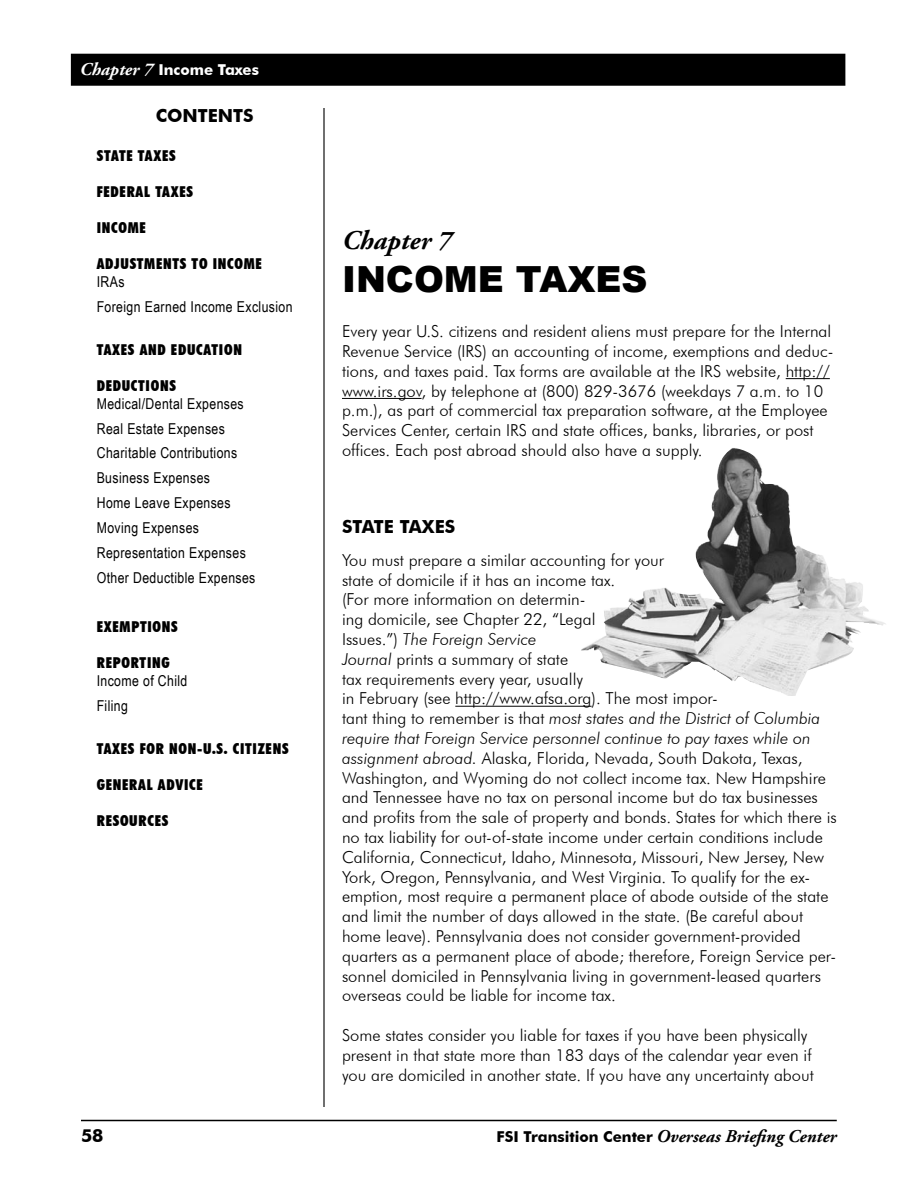
<style>
.page{position:relative;width:918px;height:1188px;background:#fff}
.page>*{position:absolute;margin:0;border:0;box-sizing:border-box;transform-origin:0 0}
.Chapter_Titles{font:900 36px "Arial";color:#000}
.Chapter_Titles-2{font:italic 700 27px "Adobe Garamond Pro";color:#000}
.Contents_Heading{font:italic 700 18px "Adobe Garamond Pro";color:#000}
.Contents_Heading-2{font:700 18px "Futura BT";color:#000}
.Body_subs{font:700 18px "Futura BT";color:#000}
.Body_text__1st_paragraph{font:300 16.5px/19.8px "Futura BT";color:#000}
.Body_text{font:300 16.5px/19.8px "Futura BT";color:#000}
.Contents_Text{font:15px "Arial Narrow";letter-spacing:.025em;color:#000}
.Contents_Subs{font:900 condensed 15px "Futura BT";letter-spacing:.05em;color:#000}
.t1{font:700 15px "Futura BT";color:#fff}
.s1{font-family:"Adobe Garamond Pro";font-style:italic;font-size:18px}
.s2{font-style:italic}
.s3{font-family:"Futura BT";font-style:normal;font-size:15px}
</style>
<div class="page">
<div style="left:72px;top:54px;width:773px;height:31px;background:#000"></div>
<div style="left:71px;top:54px;width:774px;height:32px;border:2px solid #000"></div>
<hr style="left:81px;top:1120px;width:756px;height:1px;background:#000">
<hr style="left:323px;top:108px;width:2px;height:999px;background:#000">
<hr style="left:786px;top:378px;width:44px;height:1px;background:#000">
<hr style="left:342px;top:398px;width:80px;height:1px;background:#000">
<hr style="left:455px;top:706px;width:137px;height:1px;background:#000">
<img style="left:581px;top:448px;width:305px;height:248px">
<p class="t1" style="left:80px;top:60px;width:181px"><span class="s1">Chapter 7</span> Income Taxes</p>
<p class="Contents_Heading-2" style="left:156px;top:104px;width:99px">CONTENTS</p>
<p class="Contents_Subs" style="left:97px;top:147px;width:80px">STATE TAXES</p>
<p class="Contents_Subs" style="left:97px;top:183px;width:98px">FEDERAL TAXES</p>
<p class="Contents_Subs" style="left:97px;top:219px;width:51px">INCOME</p>
<p class="Contents_Subs" style="left:97px;top:255px;width:167px">ADJUSTMENTS TO INCOME</p>
<p class="Contents_Text" style="left:97px;top:271px;width:29px">IRAs</p>
<p class="Contents_Text" style="left:97px;top:296px;width:197px">Foreign Earned Income Exclusion</p>
<p class="Contents_Subs" style="left:97px;top:340px;width:147px">TAXES AND EDUCATION</p>
<p class="Contents_Subs" style="left:97px;top:376px;width:81px">DEDUCTIONS</p>
<p class="Contents_Text" style="left:97px;top:393px;width:149px">Medical/Dental Expenses</p>
<p class="Contents_Text" style="left:97px;top:417px;width:130px">Real Estate Expenses</p>
<p class="Contents_Text" style="left:97px;top:442px;width:142px">Charitable Contributions</p>
<p class="Contents_Text" style="left:97px;top:467px;width:115px">Business Expenses</p>
<p class="Contents_Text" style="left:97px;top:492px;width:135px">Home Leave Expenses</p>
<p class="Contents_Text" style="left:97px;top:517px;width:104px">Moving Expenses</p>
<p class="Contents_Text" style="left:97px;top:541px;width:151px">Representation Expenses</p>
<p class="Contents_Text" style="left:97px;top:566px;width:160px">Other Deductible Expenses</p>
<p class="Contents_Subs" style="left:97px;top:618px;width:82px">EXEMPTIONS</p>
<p class="Contents_Subs" style="left:97px;top:654px;width:75px">REPORTING</p>
<p class="Contents_Text" style="left:97px;top:670px;width:92px">Income of Child</p>
<p class="Contents_Text" style="left:97px;top:695px;width:33px">Filing</p>
<p class="Contents_Subs" style="left:97px;top:739px;width:193px">TAXES FOR NON-U.S. CITIZENS</p>
<p class="Contents_Subs" style="left:97px;top:775px;width:108px">GENERAL ADVICE</p>
<p class="Contents_Subs" style="left:97px;top:811px;width:73px">RESOURCES</p>
<p class="Chapter_Titles-2" style="left:342px;top:225px;width:111px">Chapter 7</p>
<p class="Chapter_Titles" style="left:342px;top:253px;width:307px">INCOME TAXES</p>
<p class="Body_text__1st_paragraph" style="left:342px;top:321px;width:493px">Every year U.S. citizens and resident aliens must prepare for the Internal Revenue Service (IRS) an accounting of income, exemptions and deduc&shy;tions, and taxes paid. Tax forms are available at the IRS website, http:// www.irs.gov, by telephone at (800) 829-3676 (weekdays 7 a.m. to 10 p.m.), as part of commercial tax preparation software, at the Employee Services Center, certain IRS and state offices, banks, libraries, or post offices. Each post abroad should also have a supply.</p>
<p class="Body_subs" style="left:342px;top:515px;width:115px">STATE TAXES</p>
<p class="Body_text__1st_paragraph" style="left:342px;top:550px;width:496px">You must prepare a similar accounting for your<br>state of domicile if it has an income tax.<br>(For more information on determin-<br>ing domicile, see Chapter 22, “Legal<br>Issues.”) <span class="s2">The Foreign Service<br>Journal</span> prints a summary of state<br>tax requirements every year, usually<br>in February (see http://www.afsa.org). The most impor-<br>tant thing to remember is that <span class="s2">most states and the District of Columbia require that Foreign Service personnel continue to pay taxes while on assignment abroad.</span> Alaska, Florida, Nevada, South Dakota, Texas, Washington, and Wyoming do not collect income tax. New Hampshire and Tennessee have no tax on personal income but do tax businesses and profits from the sale of property and bonds. States for which there is no tax liability for out-of-state income under certain conditions include California, Connecticut, Idaho, Minnesota, Missouri, New Jersey, New York, Oregon, Pennsylvania, and West Virginia. To qualify for the ex&shy;emption, most require a permanent place of abode outside of the state and limit the number of days allowed in the state. (Be careful about home leave). Pennsylvania does not consider government-provided quarters as a permanent place of abode; therefore, Foreign Service per&shy;sonnel domiciled in Pennsylvania living in government-leased quarters overseas could be liable for income tax.</p>
<p class="Body_text" style="left:342px;top:1025px;width:473px">Some states consider you liable for taxes if you have been physically present in that state more than 183 days of the calendar year even if you are domiciled in another state. If you have any uncertainty about</p>
<p class="Contents_Heading-2" style="left:81px;top:1124px;width:24px">58</p>
<p class="Contents_Heading" style="left:497px;top:1126px;width:342px"><span class="s3">FSI Transition Center</span> Overseas Briefing Center</p>
</div>
